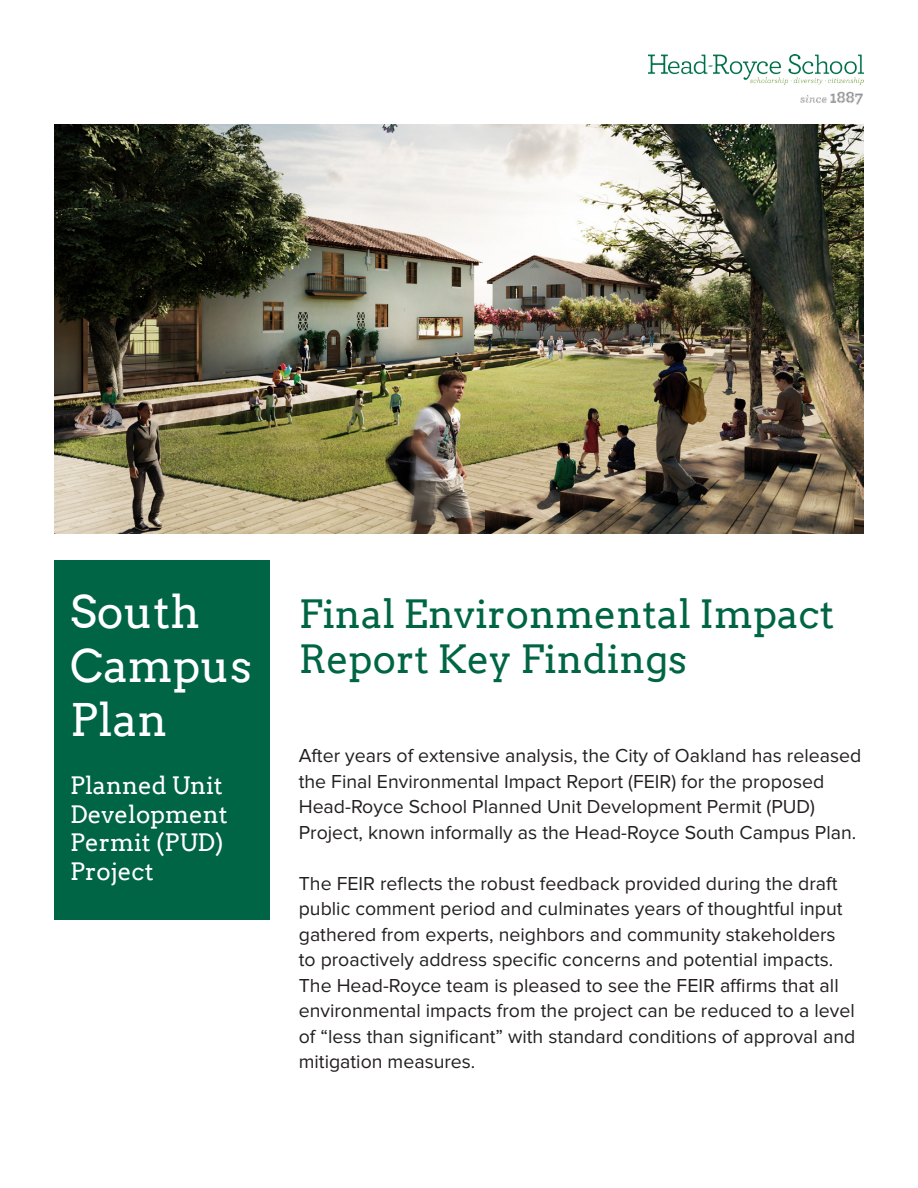
<style>
.page{position:relative;width:918px;height:1188px;background:#fff}
.page>*{position:absolute;margin:0;border:0;box-sizing:border-box;transform-origin:0 0}
.t1{font:45px/54px "Arvo";color:#fff}
.t2{font:39px/45px "Arvo";color:#006544}
.t3{font:24px/28.8px "Arvo";color:#fff}
.t4{font:19.5px/25.5px "Proxima Nova";color:#231f20}
</style>
<div class="page">
<div style="left:54px;top:560px;width:216px;height:360px;background:#006544"></div>
<img style="left:648px;top:54px;width:216px;height:50px">
<img style="left:54px;top:124px;width:810px;height:409px">
<p class="t1" style="left:70px;top:585px;width:183px">South<br>Campus<br>Plan</p>
<p class="t3" style="left:70px;top:771px;width:159px">Planned Unit<br>Development<br>Permit (PUD)<br>Project</p>
<p class="t2" style="left:299px;top:592px;width:537px">Final Environmental Impact<br>Report Key Findings</p>
<p class="t4" style="left:299px;top:744px;width:564px">After years of extensive analysis, the City of Oakland has released the Final Environmental Impact Report (FEIR) for the proposed Head-Royce School Planned Unit Development Permit (PUD)<br>Project, known informally as the Head-Royce South Campus Plan.</p>
<p class="t4" style="left:299px;top:871px;width:558px">The FEIR reflects the robust feedback provided during the draft public comment period and culminates years of thoughtful input gathered from experts, neighbors and community stakeholders to proactively address specific concerns and potential impacts.<br>The Head-Royce team is pleased to see the FEIR affirms that all environmental impacts from the project can be reduced to a level of “less than significant” with standard conditions of approval and mitigation measures.</p>
</div>
